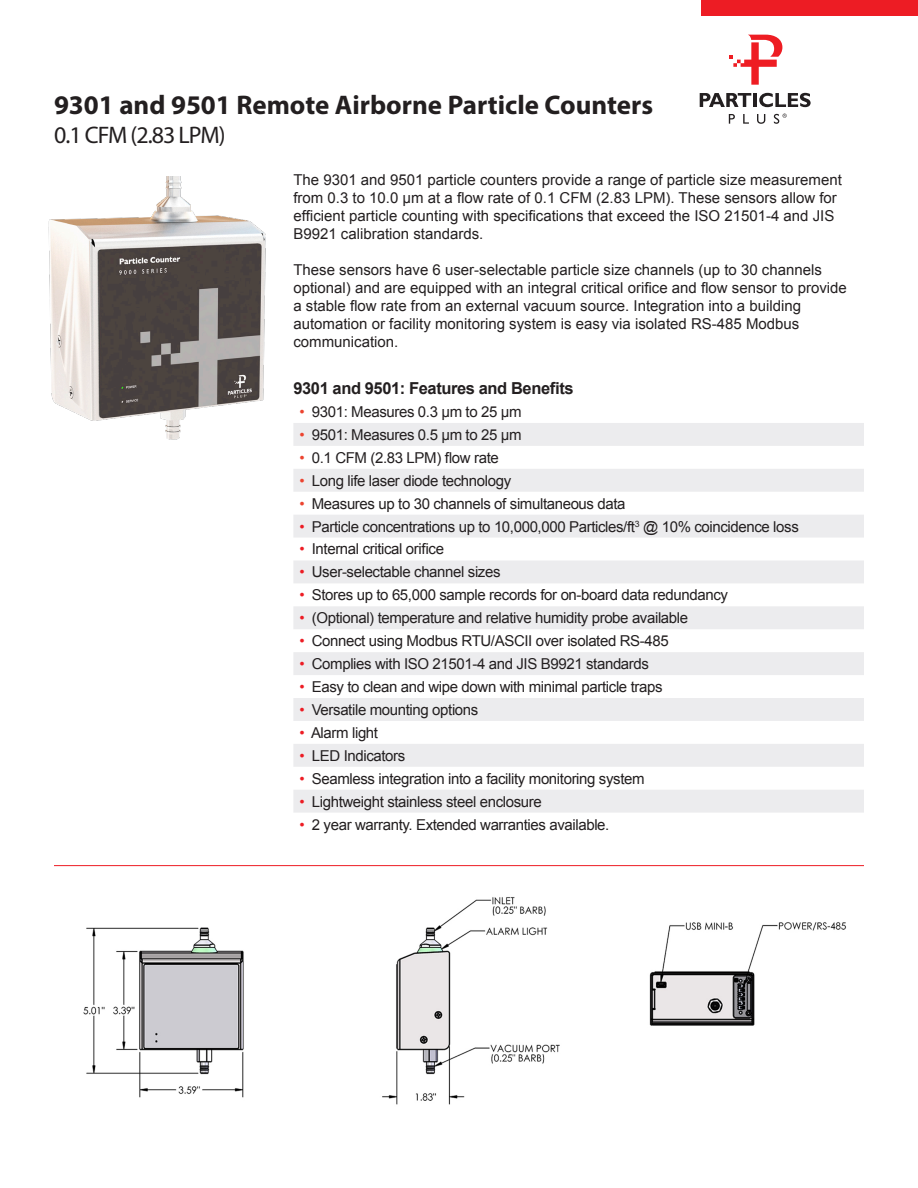
<style>
.page{position:relative;width:918px;height:1188px;background:#fff}
.page>*{position:absolute;margin:0;border:0;box-sizing:border-box;transform-origin:0 0}
.t1{font:700 27px "Myriad Pro";color:#231f20}
.t2{font:24px "Myriad Pro";letter-spacing:-.04em;color:#231f20}
.t3{font:700 16.5px "Arial";letter-spacing:-.025em;color:#231f20}
.t4{font:15px "Arial";letter-spacing:-.025em;color:#231f20}
.t5{font:15px/18px "Arial";color:#231f20}
.s1{color:#ec432f}
.s2{color:#ed1c24}
</style>
<div class="page">
<svg style="left:729px;top:35px;width:53px;height:50px"></svg>
<svg style="left:729px;top:114px;width:6px;height:10px"></svg>
<svg style="left:743px;top:114px;width:6px;height:10px"></svg>
<svg style="left:757px;top:114px;width:8px;height:10px"></svg>
<svg style="left:774px;top:114px;width:13px;height:10px"></svg>
<svg style="left:700px;top:93px;width:51px;height:14px"></svg>
<hr style="left:753px;top:93px;width:4px;height:14px;background:#231f20">
<svg style="left:759px;top:93px;width:52px;height:14px"></svg>
<div style="left:701px;top:0;width:217px;height:15px;background:#ed1c24"></div>
<svg style="left:293px;top:423px;width:571px;height:390px;fill:#ececee"></svg>
<hr style="left:54px;top:865px;width:810px;height:1px;background:#ed1c24">
<img style="left:48px;top:176px;width:218px;height:264px">
<img style="left:83px;top:897px;width:763px;height:208px">
<p class="t1" style="left:54px;top:87px;width:601px">9301 and 9501 Remote Airborne Particle Counters</p>
<p class="t2" style="left:54px;top:120px;width:173px">0.1 CFM (2.83 LPM)</p>
<p class="t5" style="left:293px;top:171px;width:550px">The 9301 and 9501 particle counters provide a range of particle size measurement from 0.3 to 10.0 μm at a flow rate of 0.1 CFM (2.83 LPM). These sensors allow for efficient particle counting with specifications that exceed the ISO 21501-4 and JIS B9921 calibration standards.</p>
<p class="t5" style="left:293px;top:261px;width:555px">These sensors have 6 user-selectable particle size channels (up to 30 channels optional) and are equipped with an integral critical orifice and flow sensor to provide a stable flow rate from an external vacuum source. Integration into a building automation or facility monitoring system is easy via isolated RS-485 Modbus communication.</p>
<p class="t3" style="left:293px;top:377px;width:282px">9301 and 9501: Features and Benefits</p>
<p class="t4" style="left:299px;top:402px;width:224px"><span class="s1">•</span> 9301: Measures 0.3 µm to 25 µm</p>
<p class="t4" style="left:299px;top:425px;width:224px"><span class="s1">•</span> 9501: Measures 0.5 µm to 25 µm</p>
<p class="t4" style="left:299px;top:448px;width:201px"><span class="s1">•</span> 0.1 CFM (2.83 LPM) flow rate</p>
<p class="t4" style="left:299px;top:471px;width:213px"><span class="s1">•</span> Long life laser diode technology</p>
<p class="t4" style="left:299px;top:494px;width:328px"><span class="s1">•</span> Measures up to 30 channels of simultaneous data</p>
<p class="t4" style="left:299px;top:516px;width:501px"><span class="s2">•</span> Particle concentrations up to 10,000,000 Particles/ft<sup>3</sup> @ 10% coincidence loss</p>
<p class="t4" style="left:299px;top:539px;width:146px"><span class="s2">•</span> Internal critical orifice</p>
<p class="t4" style="left:299px;top:562px;width:203px"><span class="s2">•</span> User-selectable channel sizes</p>
<p class="t4" style="left:299px;top:585px;width:430px"><span class="s2">•</span> Stores up to 65,000 sample records for on-board data redundancy</p>
<p class="t4" style="left:299px;top:608px;width:390px"><span class="s2">•</span> (Optional) temperature and relative humidity probe available</p>
<p class="t4" style="left:299px;top:631px;width:371px"><span class="s2">•</span> Connect using Modbus RTU/ASCII over isolated RS-485</p>
<p class="t4" style="left:299px;top:654px;width:351px"><span class="s2">•</span> Complies with ISO 21501-4 and JIS B9921 standards</p>
<p class="t4" style="left:299px;top:677px;width:365px"><span class="s2">•</span> Easy to clean and wipe down with minimal particle traps</p>
<p class="t4" style="left:299px;top:700px;width:181px"><span class="s2">•</span> Versatile mounting options</p>
<p class="t4" style="left:299px;top:723px;width:80px"><span class="s2">•</span> Alarm light</p>
<p class="t4" style="left:299px;top:746px;width:107px"><span class="s2">•</span> LED Indicators</p>
<p class="t4" style="left:299px;top:769px;width:347px"><span class="s2">•</span> Seamless integration into a facility monitoring system</p>
<p class="t4" style="left:299px;top:792px;width:244px"><span class="s2">•</span> Lightweight stainless steel enclosure</p>
<p class="t4" style="left:299px;top:814px;width:312px"><span class="s2">•</span> 2 year warranty. Extended warranties available.</p>
</div>
